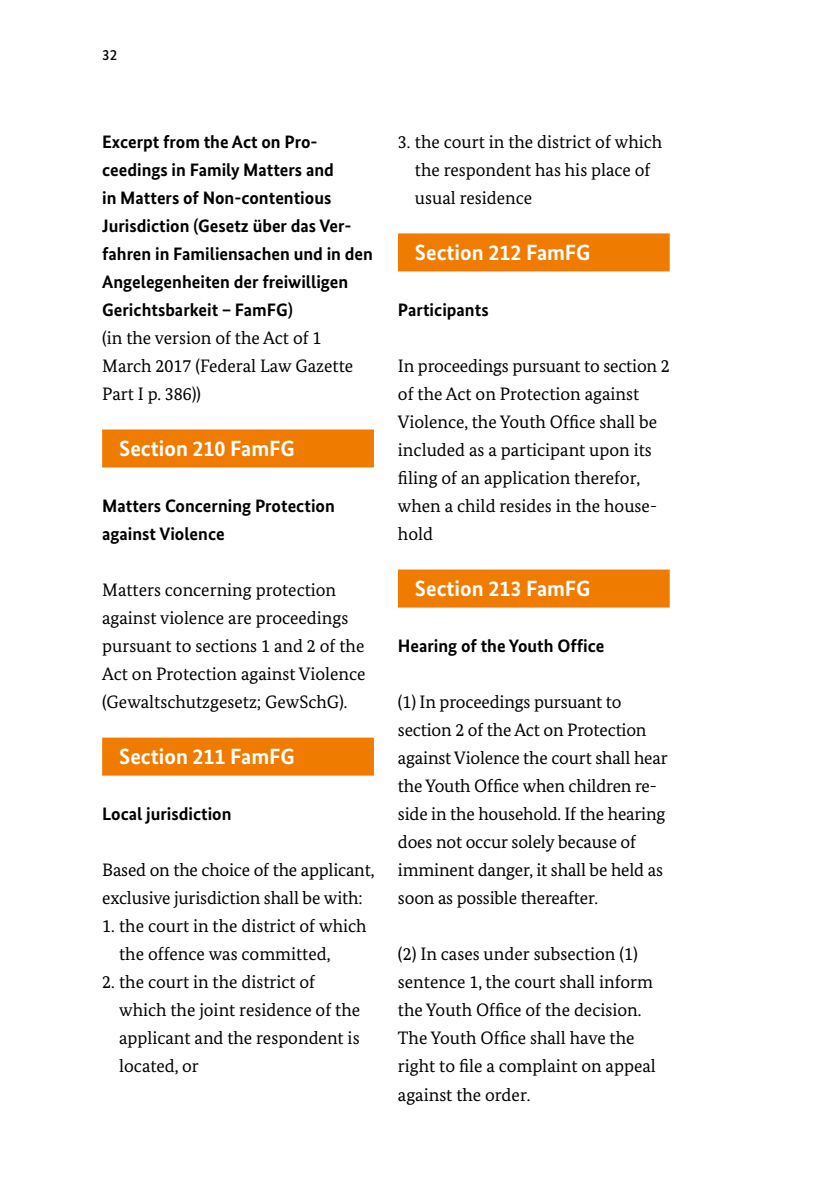
<style>
.page{position:relative;width:840px;height:1191px;background:#fff}
.page>*{position:absolute;margin:0;border:0;box-sizing:border-box;transform-origin:0 0}
.t1{font:700 22px "Bundes Sans";color:#fff}
.t2{font:18px/28px "Bundes Serif";color:#000}
.t3{font:700 18px/28px "Bundes Sans";color:#000}
.t4{font:500 15px "Bundes Sans";color:#000}
</style>
<div class="page">
<div style="left:102px;top:429px;width:272px;height:38px;background:#ef7c00"></div>
<div style="left:102px;top:737px;width:272px;height:38px;background:#ef7c00"></div>
<div style="left:398px;top:233px;width:271px;height:38px;background:#ef7c00"></div>
<div style="left:398px;top:569px;width:271px;height:38px;background:#ef7c00"></div>
<p class="t4" style="left:102px;top:45px;width:16px">32</p>
<p class="t3" style="left:102px;top:128px;width:272px">Excerpt from the Act on Pro&shy;ceedings in Family Matters and<br>in Matters of Non-contentious<br>Jurisdiction (Gesetz über das Ver&shy;fahren in Familiensachen und in den<br>Angelegenheiten der freiwilligen<br>Gerichtsbarkeit – FamFG)</p>
<p class="t2" style="left:102px;top:324px;width:252px">(in the version of the Act of 1<br>March 2017 (Federal Law Gazette<br>Part I p. 386))</p>
<p class="t1" style="left:119px;top:435px;width:177px">Section 210 FamFG</p>
<p class="t3" style="left:102px;top:492px;width:234px">Matters Concerning Protection against Violence</p>
<p class="t2" style="left:102px;top:576px;width:265px">Matters concerning protection against violence are proceedings pursuant to sections 1 and 2 of the Act on Protection against Violence (Gewaltschutzgesetz; GewSchG).</p>
<p class="t1" style="left:119px;top:743px;width:177px">Section 211 FamFG</p>
<p class="t3" style="left:102px;top:800px;width:131px">Local jurisdiction</p>
<p class="t2" style="left:102px;top:856px;width:273px">Based on the choice of the applicant, exclusive jurisdiction shall be with:</p>
<p class="t2" style="left:119px;top:912px;width:249px;text-indent:-17px">1. the court in the district of which the offence was committed,</p>
<p class="t2" style="left:119px;top:968px;width:242px;text-indent:-17px">2. the court in the district of which the joint residence of the applicant and the respondent is located, or</p>
<p class="t2" style="left:415px;top:128px;width:249px;text-indent:-17px">3. the court in the district of which the respondent has his place of usual residence</p>
<p class="t1" style="left:415px;top:239px;width:177px">Section 212 FamFG</p>
<p class="t3" style="left:398px;top:296px;width:92px">Participants</p>
<p class="t2" style="left:398px;top:352px;width:273px">In proceedings pursuant to section 2 of the Act on Protection against<br>Violence, the Youth Office shall be included as a participant upon its filing of an application therefor, when a child resides in the house&shy;hold</p>
<p class="t1" style="left:415px;top:575px;width:177px">Section 213 FamFG</p>
<p class="t3" style="left:398px;top:632px;width:208px">Hearing of the Youth Office</p>
<p class="t2" style="left:398px;top:688px;width:271px">(1) In proceedings pursuant to section 2 of the Act on Protection against Violence the court shall hear the Youth Office when children re&shy;side in the household. If the hearing does not occur solely because of imminent danger, it shall be held as soon as possible thereafter.</p>
<p class="t2" style="left:398px;top:940px;width:259px">(2) In cases under subsection (1) sentence 1, the court shall inform the Youth Office of the decision.<br>The Youth Office shall have the right to file a complaint on appeal against the order.</p>
</div>
